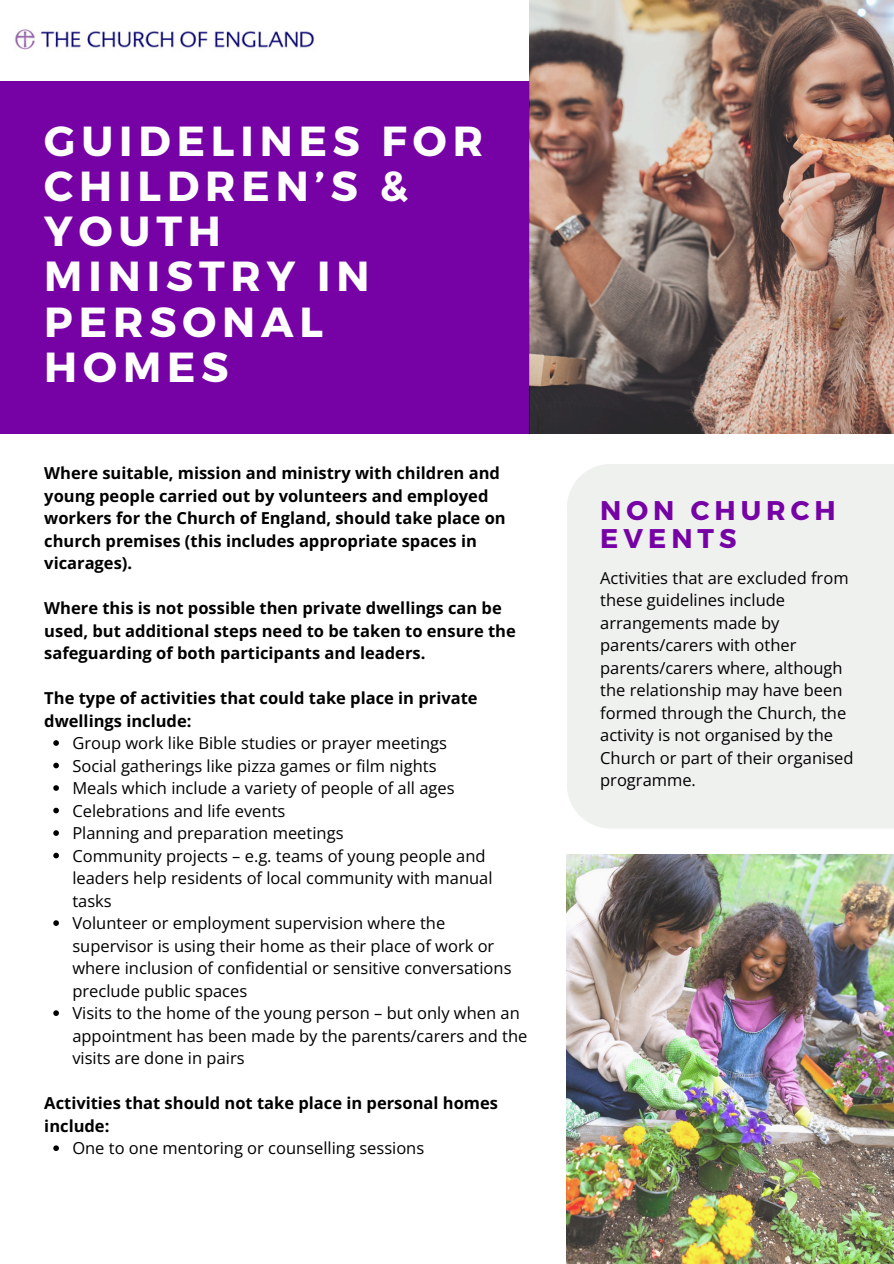
<style>
.page{position:relative;width:894px;height:1264px;background:#fff}
.page>*{position:absolute;margin:0;border:0;box-sizing:border-box;transform-origin:0 0}
.t1{font:700 42px/45.2px "Montserrat";letter-spacing:.14em;color:#fff}
.t2{font:700 27px/28.2px "Montserrat";letter-spacing:.185em;color:#7602a6}
.t3{font:16.5px/22.5px "Open Sans";color:#000}
.t4{font:700 16.5px/22.5px "Open Sans";color:#000}
</style>
<div class="page">
<div style="left:0;top:82px;width:529px;height:351px;background:#7602a6"></div>
<img style="left:529px;top:0;width:364px;height:433px">
<div style="left:566px;top:464px;width:327px;height:364px;background:#eff1ef"></div>
<img style="left:566px;top:854px;width:327px;height:409px">
<img style="left:15px;top:29px;width:300px;height:21px">
<svg style="left:53px;top:740px;width:6px;height:5px"></svg>
<svg style="left:53px;top:762px;width:6px;height:6px"></svg>
<svg style="left:53px;top:785px;width:6px;height:5px"></svg>
<svg style="left:53px;top:807px;width:6px;height:6px"></svg>
<svg style="left:53px;top:830px;width:6px;height:5px"></svg>
<svg style="left:53px;top:852px;width:6px;height:6px"></svg>
<svg style="left:53px;top:920px;width:6px;height:5px"></svg>
<svg style="left:53px;top:1010px;width:6px;height:5px"></svg>
<svg style="left:53px;top:1145px;width:6px;height:5px"></svg>
<h1 class="t1" style="left:44px;top:116px;width:440px">GUIDELINES FOR<br>CHILDREN’S &amp;<br>YOUTH<br>MINISTRY IN<br>PERSONAL<br>HOMES</h1>
<h3 class="t4" style="left:44px;top:461px;width:463px">Where suitable, mission and ministry with children and young people carried out by volunteers and employed workers for the Church of England, should take place on church premises (this includes appropriate spaces in vicarages).</h3>
<h3 class="t4" style="left:44px;top:596px;width:473px">Where this is not possible then private dwellings can be used, but additional steps need to be taken to ensure the safeguarding of both participants and leaders.</h3>
<h3 class="t4" style="left:44px;top:686px;width:435px">The type of activities that could take place in private dwellings include:</h3>
<p class="t3" style="left:72px;top:731px;width:376px">Group work like Bible studies or prayer meetings</p>
<p class="t3" style="left:72px;top:754px;width:365px">Social gatherings like pizza games or film nights</p>
<p class="t3" style="left:72px;top:776px;width:383px">Meals which include a variety of people of all ages</p>
<p class="t3" style="left:72px;top:799px;width:214px">Celebrations and life events</p>
<p class="t3" style="left:72px;top:821px;width:272px">Planning and preparation meetings</p>
<p class="t3" style="left:72px;top:844px;width:421px">Community projects – e.g. teams of young people and leaders help residents of local community with manual tasks</p>
<p class="t3" style="left:72px;top:911px;width:440px">Volunteer or employment supervision where the supervisor is using their home as their place of work or where inclusion of confidential or sensitive conversations preclude public spaces</p>
<p class="t3" style="left:72px;top:1001px;width:456px">Visits to the home of the young person – but only when an appointment has been made by the parents/carers and the visits are done in pairs</p>
<h3 class="t4" style="left:44px;top:1091px;width:455px">Activities that should not take place in personal homes include:</h3>
<p class="t3" style="left:72px;top:1136px;width:353px">One to one mentoring or counselling sessions</p>
<h2 class="t2" style="left:600px;top:495px;width:237px">NON CHURCH<br>EVENTS</h2>
<p class="t3" style="left:600px;top:566px;width:255px">Activities that are excluded from these guidelines include arrangements made by parents/carers with other parents/carers where, although the relationship may have been formed through the Church, the activity is not organised by the<br>Church or part of their organised programme.</p>
</div>
